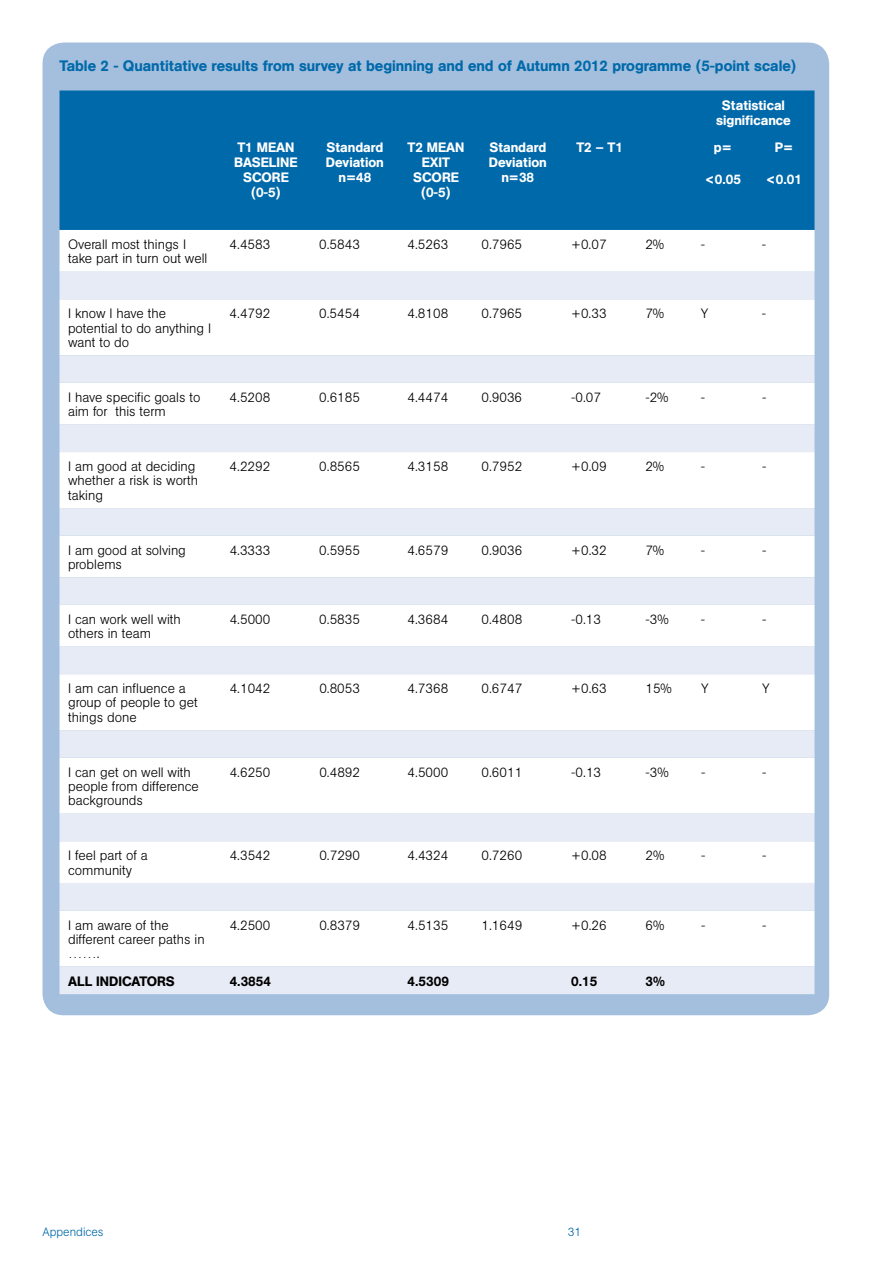
<style>
.page{position:relative;width:893px;height:1263px;background:#fff}
.page>*{position:absolute;margin:0;border:0;box-sizing:border-box;transform-origin:0 0}
.t1{font:500 15px "AG Book BQ";color:#0069aa}
.t2{font:300 13.5px/14.2px "AG Book BQ";color:#000}
.t3{font:500 13.5px/15px "AG Book BQ";color:#fff;text-align:center}
.t4{font:500 13.5px "AG Book BQ";color:#000}
.t5{font:300 12px "AG Book BQ";color:#0069aa}
</style>
<div class="page">
<div style="left:43px;top:43px;width:786px;height:972px;background:#a3bfdd;border-radius:21px"></div>
<div style="left:60px;top:90px;width:754px;height:140px;background:#0069aa"></div>
<div style="left:60px;top:230px;width:754px;height:42px;background:#fff"></div>
<svg style="left:60px;top:272px;width:754px;height:722px;background:#f5f7fb"></svg>
<p class="t1" style="left:60px;top:57px;width:738px">Table 2 - Quantitative results from survey at beginning and end of Autumn 2012 programme (5-point scale)</p>
<p class="t3" style="left:716px;top:97px;width:76px">Statistical significance</p>
<p class="t3" style="left:234px;top:140px;width:65px">T1 MEAN<br>BASELINE<br>SCORE (0-5)</p>
<p class="t3" style="left:326px;top:140px;width:60px">Standard<br>Deviation n=48</p>
<p class="t3" style="left:407px;top:140px;width:58px">T2 MEAN<br>EXIT<br>SCORE (0-5)</p>
<p class="t3" style="left:489px;top:140px;width:60px">Standard<br>Deviation n=38</p>
<p class="t3" style="left:576px;top:140px;width:48px">T2 – T1</p>
<p class="t3" style="left:714px;top:140px;width:19px">p=</p>
<p class="t3" style="left:775px;top:140px;width:20px">P=</p>
<p class="t3" style="left:766px;top:172px;width:38px">&lt;0.01</p>
<p class="t3" style="left:705px;top:172px;width:38px">&lt;0.05</p>
<p class="t2" style="left:68px;top:237px;width:141px">Overall most things I take part in turn out well</p>
<p class="t2" style="left:230px;top:237px;width:42px">4.4583</p>
<p class="t2" style="left:319px;top:237px;width:42px">0.5843</p>
<p class="t2" style="left:407px;top:237px;width:42px">4.5263</p>
<p class="t2" style="left:481px;top:237px;width:42px">0.7965</p>
<p class="t2" style="left:571px;top:237px;width:37px">+0.07</p>
<p class="t2" style="left:645px;top:237px;width:20px">2%</p>
<p class="t2" style="left:701px;top:237px;width:6px">-</p>
<p class="t2" style="left:762px;top:237px;width:6px">-</p>
<p class="t2" style="left:68px;top:306px;width:145px">I know I have the potential to do anything I want to do</p>
<p class="t2" style="left:230px;top:306px;width:42px">4.4792</p>
<p class="t2" style="left:319px;top:306px;width:42px">0.5454</p>
<p class="t2" style="left:407px;top:306px;width:42px">4.8108</p>
<p class="t2" style="left:481px;top:306px;width:42px">0.7965</p>
<p class="t2" style="left:571px;top:306px;width:37px">+0.33</p>
<p class="t2" style="left:645px;top:306px;width:20px">7%</p>
<p class="t2" style="left:701px;top:306px;width:9px">Y</p>
<p class="t2" style="left:762px;top:306px;width:6px">-</p>
<p class="t2" style="left:68px;top:390px;width:134px">I have specific goals to aim for this term</p>
<p class="t2" style="left:230px;top:390px;width:42px">4.5208</p>
<p class="t2" style="left:319px;top:390px;width:42px">0.6185</p>
<p class="t2" style="left:408px;top:390px;width:42px">4.4474</p>
<p class="t2" style="left:481px;top:390px;width:42px">0.9036</p>
<p class="t2" style="left:571px;top:390px;width:31px">-0.07</p>
<p class="t2" style="left:645px;top:390px;width:25px">-2%</p>
<p class="t2" style="left:701px;top:390px;width:6px">-</p>
<p class="t2" style="left:762px;top:390px;width:6px">-</p>
<p class="t2" style="left:68px;top:459px;width:131px">I am good at deciding whether a risk is worth taking</p>
<p class="t2" style="left:230px;top:459px;width:42px">4.2292</p>
<p class="t2" style="left:319px;top:459px;width:42px">0.8565</p>
<p class="t2" style="left:408px;top:459px;width:42px">4.3158</p>
<p class="t2" style="left:481px;top:459px;width:42px">0.7952</p>
<p class="t2" style="left:571px;top:459px;width:37px">+0.09</p>
<p class="t2" style="left:645px;top:459px;width:20px">2%</p>
<p class="t2" style="left:701px;top:459px;width:6px">-</p>
<p class="t2" style="left:762px;top:459px;width:6px">-</p>
<p class="t2" style="left:68px;top:543px;width:119px">I am good at solving problems</p>
<p class="t2" style="left:230px;top:543px;width:42px">4.3333</p>
<p class="t2" style="left:319px;top:543px;width:42px">0.5955</p>
<p class="t2" style="left:408px;top:543px;width:42px">4.6579</p>
<p class="t2" style="left:481px;top:543px;width:42px">0.9036</p>
<p class="t2" style="left:571px;top:543px;width:37px">+0.32</p>
<p class="t2" style="left:645px;top:543px;width:20px">7%</p>
<p class="t2" style="left:701px;top:543px;width:6px">-</p>
<p class="t2" style="left:762px;top:543px;width:6px">-</p>
<p class="t2" style="left:68px;top:612px;width:114px">I can work well with others in team</p>
<p class="t2" style="left:230px;top:612px;width:42px">4.5000</p>
<p class="t2" style="left:319px;top:612px;width:42px">0.5835</p>
<p class="t2" style="left:408px;top:612px;width:42px">4.3684</p>
<p class="t2" style="left:481px;top:612px;width:42px">0.4808</p>
<p class="t2" style="left:571px;top:612px;width:31px">-0.13</p>
<p class="t2" style="left:645px;top:612px;width:25px">-3%</p>
<p class="t2" style="left:701px;top:612px;width:6px">-</p>
<p class="t2" style="left:762px;top:612px;width:6px">-</p>
<p class="t2" style="left:68px;top:681px;width:131px">I am can influence a group of people to get things done</p>
<p class="t2" style="left:230px;top:681px;width:42px">4.1042</p>
<p class="t2" style="left:319px;top:681px;width:42px">0.8053</p>
<p class="t2" style="left:408px;top:681px;width:42px">4.7368</p>
<p class="t2" style="left:482px;top:681px;width:42px">0.6747</p>
<p class="t2" style="left:571px;top:681px;width:37px">+0.63</p>
<p class="t2" style="left:645px;top:681px;width:28px">15%</p>
<p class="t2" style="left:701px;top:681px;width:9px">Y</p>
<p class="t2" style="left:762px;top:681px;width:9px">Y</p>
<p class="t2" style="left:68px;top:765px;width:132px">I can get on well with people from difference backgrounds</p>
<p class="t2" style="left:230px;top:765px;width:42px">4.6250</p>
<p class="t2" style="left:319px;top:765px;width:42px">0.4892</p>
<p class="t2" style="left:408px;top:765px;width:42px">4.5000</p>
<p class="t2" style="left:482px;top:765px;width:42px">0.6011</p>
<p class="t2" style="left:571px;top:765px;width:31px">-0.13</p>
<p class="t2" style="left:645px;top:765px;width:25px">-3%</p>
<p class="t2" style="left:701px;top:765px;width:6px">-</p>
<p class="t2" style="left:762px;top:765px;width:6px">-</p>
<p class="t2" style="left:68px;top:848px;width:81px">I feel part of a community</p>
<p class="t2" style="left:230px;top:848px;width:42px">4.3542</p>
<p class="t2" style="left:319px;top:848px;width:42px">0.7290</p>
<p class="t2" style="left:408px;top:848px;width:42px">4.4324</p>
<p class="t2" style="left:482px;top:848px;width:42px">0.7260</p>
<p class="t2" style="left:571px;top:848px;width:37px">+0.08</p>
<p class="t2" style="left:645px;top:848px;width:20px">2%</p>
<p class="t2" style="left:701px;top:848px;width:6px">-</p>
<p class="t2" style="left:762px;top:848px;width:6px">-</p>
<p class="t2" style="left:68px;top:918px;width:138px">I am aware of the different career paths in …….</p>
<p class="t2" style="left:230px;top:918px;width:42px">4.2500</p>
<p class="t2" style="left:319px;top:918px;width:42px">0.8379</p>
<p class="t2" style="left:408px;top:918px;width:42px">4.5135</p>
<p class="t2" style="left:482px;top:918px;width:42px">1.1649</p>
<p class="t2" style="left:571px;top:918px;width:37px">+0.26</p>
<p class="t2" style="left:645px;top:918px;width:20px">6%</p>
<p class="t2" style="left:701px;top:918px;width:6px">-</p>
<p class="t2" style="left:762px;top:918px;width:6px">-</p>
<p class="t4" style="left:68px;top:973px;width:108px">ALL INDICATORS</p>
<p class="t4" style="left:230px;top:973px;width:43px">4.3854</p>
<p class="t4" style="left:408px;top:973px;width:43px">4.5309</p>
<p class="t4" style="left:571px;top:973px;width:28px">0.15</p>
<p class="t4" style="left:645px;top:973px;width:21px">3%</p>
<p class="t5" style="left:43px;top:1224px;width:62px">Appendices</p>
<p class="t5" style="left:568px;top:1224px;width:15px">31</p>
</div>
